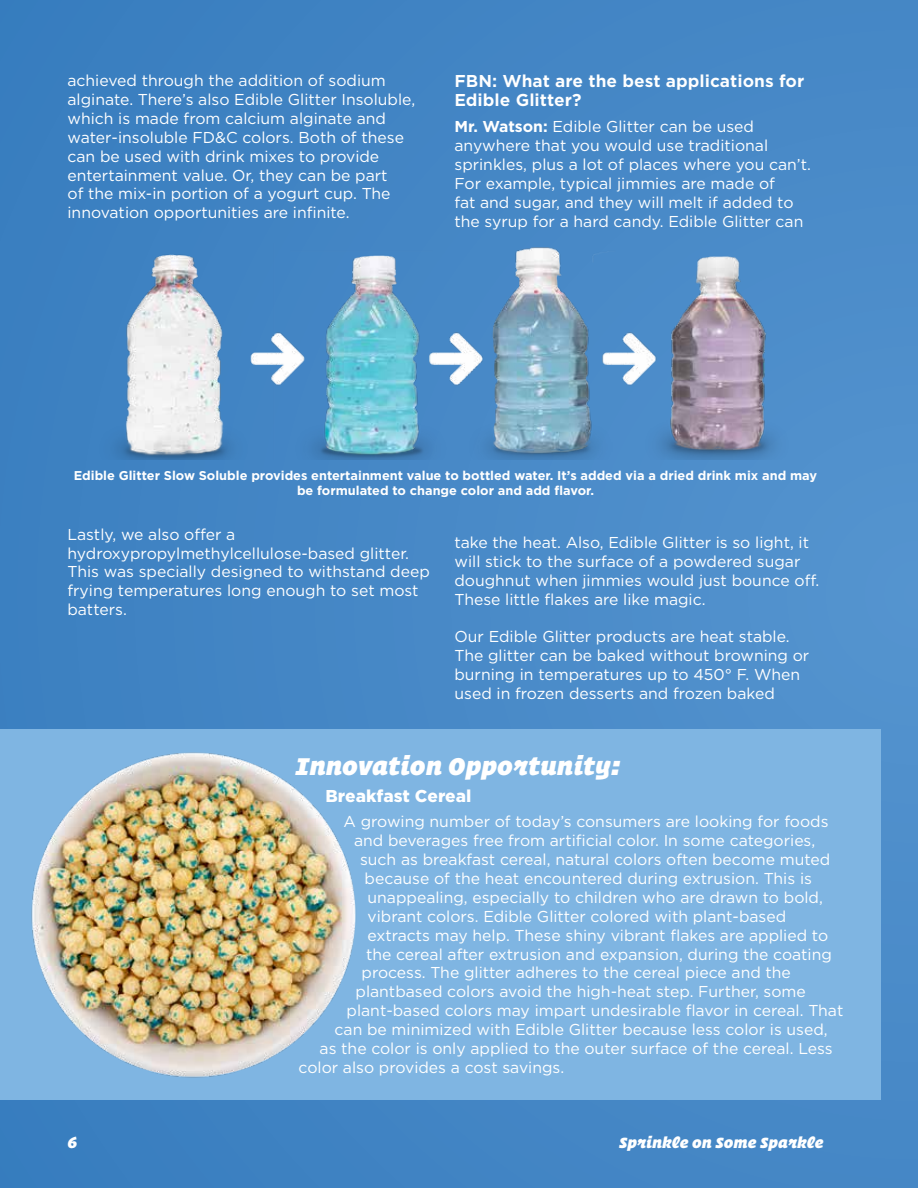
<style>
.page{position:relative;width:918px;height:1188px;background:#fff}
.page>*{position:absolute;margin:0;border:0;box-sizing:border-box;transform-origin:0 0}
.t1{font:italic 27px "Operator X Black";color:#fff}
.t2{font:italic 18px "Operator X Black";color:#fff}
.t3{font:700 16.5px/19.8px "Gotham S Sm";color:#fff}
.t4{font:italic 16.5px "Operator X Black";color:#fff}
.t5{font:900 16.5px "Gotham S Sm";color:#fff}
.t6{font:15.75px/18.9px "Gotham";color:#fff}
.t7{font:700 12.75px/15.3px "Gotham";color:#fff;text-align:center}
.s1{font-weight:700}
</style>
<div class="page">
<div style="left:0;top:0;width:918px;height:1188px;background:linear-gradient(to right,#3a7fc0,#4f8fcb)"></div>
<div style="left:0;top:730px;width:881px;height:370px;background:#7fb5e2"></div>
<img style="left:31px;top:752px;width:325px;height:326px">
<img style="left:68px;top:244px;width:756px;height:216px">
<p class="t6" style="left:68px;top:71px;width:349px">achieved through the addition of sodium alginate. There’s also Edible Glitter Insoluble, which is made from calcium alginate and water-insoluble FD&amp;C colors. Both of these can be used with drink mixes to provide entertainment value. Or, they can be part<br>of the mix-in portion of a yogurt cup. The innovation opportunities are infinite.</p>
<p class="t3" style="left:454px;top:71px;width:351px">FBN: What are the best applications for<br>Edible Glitter?</p>
<p class="t6" style="left:454px;top:117px;width:358px"><span class="s1">Mr. Watson:</span> Edible Glitter can be used anywhere that you would use traditional sprinkles, plus a lot of places where you can’t.<br>For example, typical jimmies are made of<br>fat and sugar, and they will melt if added to the syrup for a hard candy. Edible Glitter can</p>
<p class="t7" style="left:74px;top:468px;width:745px">Edible Glitter Slow Soluble provides entertainment value to bottled water. It’s added via a dried drink mix and may be formulated to change color and add flavor.</p>
<p class="t6" style="left:68px;top:524px;width:364px">Lastly, we also offer a hydroxypropylmethylcellulose-based glitter.<br>This was specially designed to withstand deep frying temperatures long enough to set most batters.</p>
<p class="t6" style="left:454px;top:533px;width:366px">take the heat. Also, Edible Glitter is so light, it will stick to the surface of a powdered sugar doughnut when jimmies would just bounce off.<br>These little flakes are like magic.</p>
<p class="t6" style="left:454px;top:627px;width:356px">Our Edible Glitter products are heat stable.<br>The glitter can be baked without browning or burning in temperatures up to 450° F. When used in frozen desserts and frozen baked</p>
<h1 class="t1" style="left:296px;top:743px;width:327px">Innovation Opportunity:</h1>
<p class="t5" style="left:326px;top:784px;width:147px">Breakfast Cereal</p>
<p class="t6" style="left:344px;top:812px;width:487px">A growing number of today’s consumers are looking for foods</p>
<p class="t6" style="left:354px;top:831px;width:463px">and beverages free from artificial color. In some categories,</p>
<p class="t6" style="left:360px;top:850px;width:472px">such as breakfast cereal, natural colors often become muted</p>
<p class="t6" style="left:365px;top:869px;width:449px">because of the heat encountered during extrusion. This is</p>
<p class="t6" style="left:368px;top:887px;width:457px">unappealing, especially to children who are drawn to bold,</p>
<p class="t6" style="left:368px;top:906px;width:420px">vibrant colors. Edible Glitter colored with plant-based</p>
<p class="t6" style="left:368px;top:925px;width:462px">extracts may help. These shiny vibrant flakes are applied to</p>
<p class="t6" style="left:366px;top:944px;width:467px">the cereal after extrusion and expansion, during the coating</p>
<p class="t6" style="left:362px;top:963px;width:431px">process. The glitter adheres to the cereal piece and the</p>
<p class="t6" style="left:356px;top:982px;width:452px">plantbased colors avoid the high-heat step. Further, some</p>
<p class="t6" style="left:347px;top:1001px;width:498px">plant-based colors may impart undesirable flavor in cereal. That</p>
<p class="t6" style="left:335px;top:1020px;width:495px">can be minimized with Edible Glitter because less color is used,</p>
<p class="t6" style="left:320px;top:1039px;width:515px">as the color is only applied to the outer surface of the cereal. Less</p>
<p class="t6" style="left:299px;top:1058px;width:267px">color also provides a cost savings.</p>
<p class="t2" style="left:68px;top:1126px;width:11px">6</p>
<p class="t4" style="left:619px;top:1128px;width:206px">Sprinkle on Some Sparkle</p>
</div>
